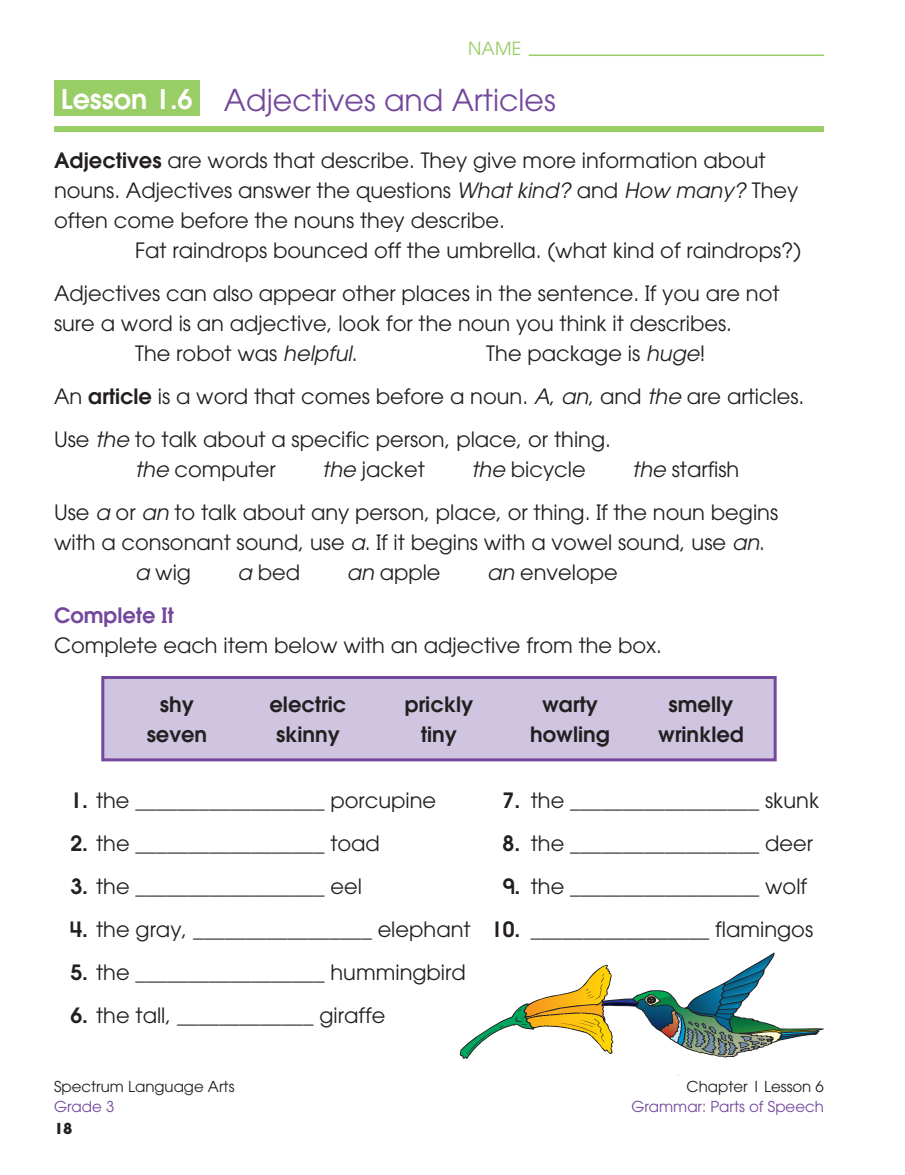
<style>
.page{position:relative;width:905px;height:1175px;background:#fff}
.page>*{position:absolute;margin:0;border:0;box-sizing:border-box;transform-origin:0 0}
.t1{font:30px "EDU Avant Garde Book";color:#73479c}
.t2{font:21px/30px "EDU Avant Garde Book";color:#231f20}
.t3{font:21px/30px "EDU Avant Garde Demi";color:#231f20;text-align:center}
.t4{font:21px "EDU Avant Garde Demi";color:#73479c}
.t5{font:18px "EDU Avant Garde Book";color:#99cd65}
.t6{font:15px "EDU Avant Garde Book";color:#231f20}
.t7{font:15px "EDU Avant Garde Book";color:#73479c}
.t8{font:15px "EDU Avant Garde Bold";color:#231f20}
.s1{font-family:"EDU Avant Garde Demi";font-size:27px;color:#fff}
.s2{font-family:"EDU Avant Garde Demi"}
.s3{font-style:italic}
</style>
<div class="page">
<div style="left:103px;top:677px;width:672px;height:83px;background:#cfc5e0"></div>
<div style="left:101px;top:676px;width:675px;height:85px;border:3px solid #73479c"></div>
<svg style="left:460px;top:952px;width:363px;height:107px"></svg>
<hr style="left:528px;top:55px;width:296px;height:1px;background:#99cd65">
<div style="left:54px;top:126px;width:770px;height:6px;background:#99cd65"></div>
<div style="left:54px;top:81px;width:145px;height:35px;background:#99cd65"></div>
<p class="t5" style="left:468px;top:37px;width:55px">NAME</p>
<h1 class="t1" style="left:61px;top:82px;width:496px"><span class="s1">Lesson 1.6</span> Adjectives and Articles</h1>
<p class="t2" style="left:54px;top:145px;width:746px"><span class="s2">Adjectives</span> are words that describe. They give more information about nouns. Adjectives answer the questions <span class="s3">What kind?</span> and <span class="s3">How many?</span> They often come before the nouns they describe.</p>
<p class="t2" style="left:54px;top:229px;width:748px;line-height:42.9px;text-indent:81px">Fat raindrops bounced off the umbrella. (what kind of raindrops?)<br>Adjectives can also appear other places in the sentence. If you are not</p>
<p class="t2" style="left:135px;top:308px;width:598px;text-indent:-81px">sure a word is an adjective, look for the noun you think it describes.<br>The robot was <span class="s3">helpful</span>.</p>
<p class="t2" style="left:54px;top:332px;width:752px;line-height:42.9px;text-indent:432px">The package is <span class="s3">huge</span>!<br>An <span class="s2">article</span> is a word that comes before a noun. <span class="s3">A</span>, <span class="s3">an</span>, and <span class="s3">the</span> are articles.<br>Use <span class="s3">the</span> to talk about a specific person, place, or thing.</p>
<p class="t2" style="left:135px;top:454px;width:142px"><span class="s3">the</span> computer</p>
<p class="t2" style="left:322px;top:454px;width:104px"><span class="s3">the</span> jacket</p>
<p class="t2" style="left:471px;top:454px;width:116px"><span class="s3">the</span> bicycle</p>
<p class="t2" style="left:54px;top:448px;width:725px;line-height:42.9px;text-indent:578px"><span class="s3">the</span> starfish<br>Use <span class="s3">a</span> or <span class="s3">an</span> to talk about any person, place, or thing. If the noun begins</p>
<p class="t2" style="left:135px;top:527px;width:631px;text-indent:-81px">with a consonant sound, use <span class="s3">a</span>. If it begins with a vowel sound, use <span class="s3">an</span>. <span class="s3">a</span> wig</p>
<p class="t2" style="left:237px;top:557px;width:64px"><span class="s3">a</span> bed</p>
<p class="t2" style="left:347px;top:557px;width:95px"><span class="s3">an</span> apple</p>
<p class="t2" style="left:487px;top:557px;width:132px"><span class="s3">an</span> envelope</p>
<p class="t4" style="left:54px;top:602px;width:121px">Complete It</p>
<p class="t2" style="left:54px;top:630px;width:609px">Complete each item below with an adjective from the box.</p>
<p class="t3" style="left:147px;top:689px;width:62px">shy seven</p>
<p class="t3" style="left:269px;top:689px;width:78px">electric skinny</p>
<p class="t3" style="left:405px;top:689px;width:70px">prickly tiny</p>
<p class="t3" style="left:530px;top:689px;width:81px">warty howling</p>
<p class="t3" style="left:658px;top:689px;width:87px">smelly wrinkled</p>
<p class="t2" style="left:70px;top:785px;width:367px"><span class="s2">1.</span> the __________________ porcupine</p>
<p class="t2" style="left:502px;top:785px;width:318px"><span class="s2">7.</span> the __________________ skunk</p>
<p class="t2" style="left:70px;top:828px;width:311px"><span class="s2">2.</span> the __________________ toad</p>
<p class="t2" style="left:502px;top:828px;width:312px"><span class="s2">8.</span> the __________________ deer</p>
<p class="t2" style="left:70px;top:871px;width:293px"><span class="s2">3.</span> the __________________ eel</p>
<p class="t2" style="left:502px;top:871px;width:306px"><span class="s2">9.</span> the __________________ wolf</p>
<p class="t2" style="left:70px;top:914px;width:744px"><span class="s2">4.</span> the gray, _________________ elephant <span class="s2">10.</span> _________________ flamingos</p>
<p class="t2" style="left:70px;top:956px;width:397px"><span class="s2">5.</span> the __________________ hummingbird</p>
<p class="t2" style="left:70px;top:999px;width:316px"><span class="s2">6.</span> the tall, _____________ giraffe</p>
<p class="t6" style="left:54px;top:1078px;width:182px">Spectrum Language Arts</p>
<p class="t7" style="left:54px;top:1097px;width:62px">Grade 3</p>
<p class="t8" style="left:54px;top:1119px;width:20px">18</p>
<p class="t6" style="left:686px;top:1077px;width:139px">Chapter 1 Lesson 6</p>
<p class="t7" style="left:631px;top:1097px;width:194px">Grammar: Parts of Speech</p>
</div>
